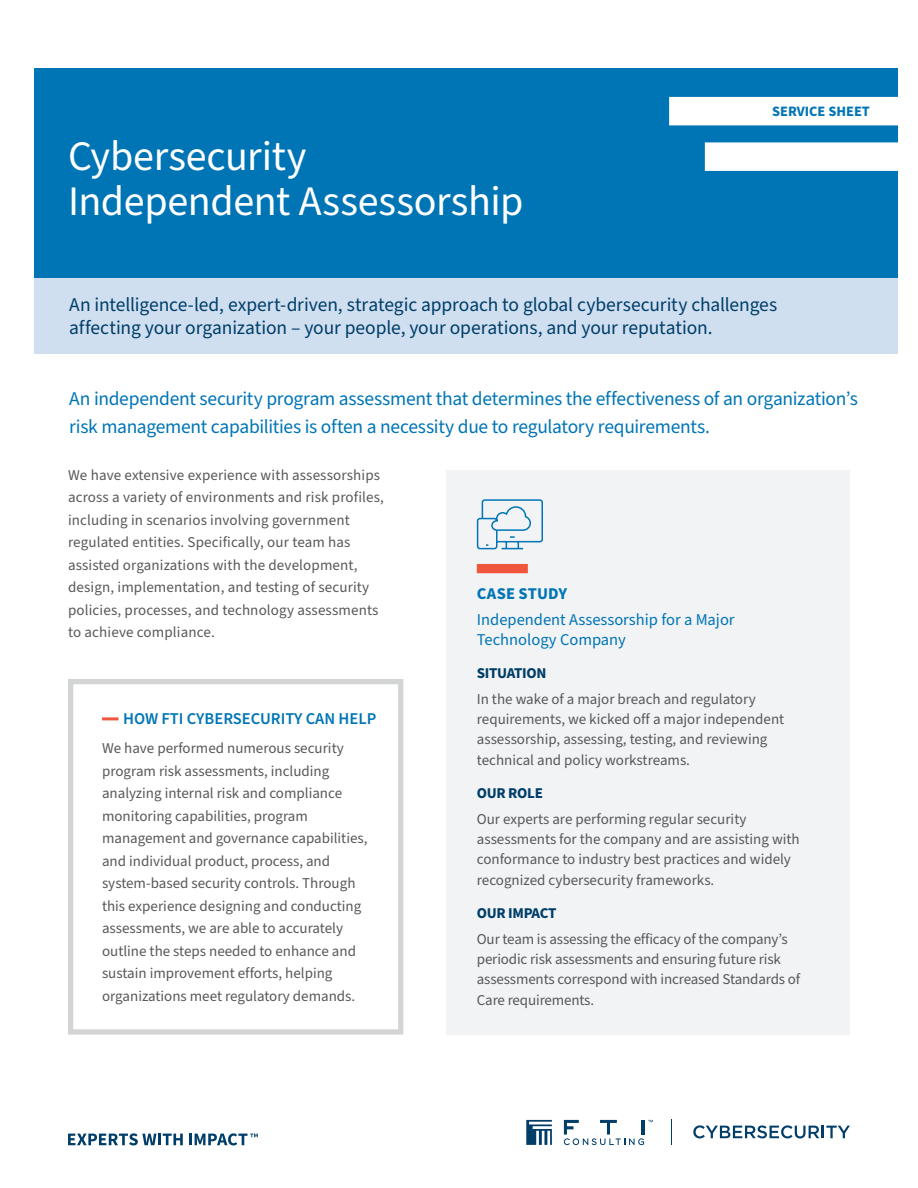
<style>
.page{position:relative;width:918px;height:1188px;background:#fff}
.page>*{position:absolute;margin:0;border:0;box-sizing:border-box;transform-origin:0 0}
.Headline-NoPhoto{font:42px/45px "Source Sans Pro";letter-spacing:-.01em;color:#fff}
.Intro{font:19.5px/28.5px "Source Sans Pro";letter-spacing:-.015em;color:#0075b6}
.Subtitle{font:19.5px/23.4px "Source Sans Pro";letter-spacing:-.005em;color:#003e69}
.Subhead_L2{font:16.5px/19.5px "Source Sans Pro";color:#0075b6}
.Accent_Line_SubHeade{font:600 16.5px "Source Sans Pro";color:#0075b6}
.CS_Label{font:700 16.5px "Source Sans Pro";letter-spacing:.005em;color:#0075b6}
.Body_Copy{font:15px/22.5px "Source Sans Pro";color:#57585a}
.Body_Copy-2{font:700 15px "Source Sans Pro";letter-spacing:-.02em;color:#003e69}
.Subhead_L2-2{font:700 15px "Source Sans Pro";letter-spacing:-.02em;color:#003e69}
.Label-White{font:700 14.4px "Source Sans Pro";color:#0075b6}
</style>
<div class="page">
<svg style="left:68px;top:1133px;width:115px;height:12px"></svg>
<svg style="left:189px;top:1133px;width:69px;height:12px"></svg>
<svg style="left:526px;top:1120px;width:26px;height:25px"></svg>
<svg style="left:564px;top:1120px;width:89px;height:25px"></svg>
<svg style="left:671px;top:1120px;width:1px;height:25px"></svg>
<svg style="left:693px;top:1125px;width:157px;height:13px"></svg>
<div style="left:34px;top:68px;width:864px;height:211px;background:#0075b6"></div>
<div style="left:34px;top:279px;width:864px;height:75px;background:#d0dff0"></div>
<div style="left:669px;top:97px;width:229px;height:28px;background:#fff"></div>
<div style="left:705px;top:142px;width:193px;height:29px;background:#fff"></div>
<div style="left:68px;top:679px;width:335px;height:356px;border:5px solid #d3d4d4"></div>
<svg style="left:102px;top:717px;width:17px;height:3px"></svg>
<div style="left:447px;top:470px;width:403px;height:565px;background:#f2f3f4"></div>
<svg style="left:477px;top:564px;width:51px;height:9px"></svg>
<svg style="left:476px;top:499px;width:67px;height:51px"></svg>
<p class="Headline-NoPhoto" style="left:68px;top:135px;width:457px">Cybersecurity<br>Independent Assessorship</p>
<p class="Label-White" style="left:772px;top:101px;width:99px">SERVICE SHEET</p>
<p class="Subtitle" style="left:69px;top:293px;width:709px">An intelligence-led, expert-driven, strategic approach to global cybersecurity challenges affecting your organization – your people, your operations, and your reputation.</p>
<p class="Intro" style="left:69px;top:385px;width:790px">An independent security program assessment that determines the effectiveness of an organization’s risk management capabilities is often a necessity due to regulatory requirements.</p>
<p class="Body_Copy" style="left:68px;top:464px;width:318px">We have extensive experience with assessorships across a variety of environments and risk profiles, including in scenarios involving government regulated entities. Specifically, our team has assisted organizations with the development, design, implementation, and testing of security policies, processes, and technology assessments to achieve compliance.</p>
<p class="Accent_Line_SubHeade" style="left:123px;top:707px;width:255px">HOW FTI CYBERSECURITY CAN HELP</p>
<p class="Body_Copy" style="left:102px;top:737px;width:267px">We have performed numerous security program risk assessments, including analyzing internal risk and compliance monitoring capabilities, program management and governance capabilities, and individual product, process, and system-based security controls. Through this experience designing and conducting assessments, we are able to accurately outline the steps needed to enhance and sustain improvement efforts, helping organizations meet regulatory demands.</p>
<p class="CS_Label" style="left:477px;top:582px;width:92px">CASE STUDY</p>
<p class="Subhead_L2" style="left:477px;top:610px;width:259px">Independent Assessorship for a Major<br>Technology Company</p>
<p class="Subhead_L2-2" style="left:477px;top:663px;width:71px">SITUATION</p>
<p class="Body_Copy" style="left:477px;top:689px;width:309px;line-height:20.2px">In the wake of a major breach and regulatory requirements, we kicked off a major independent assessorship, assessing, testing, and reviewing technical and policy workstreams.</p>
<p class="Body_Copy-2" style="left:477px;top:783px;width:68px">OUR ROLE</p>
<p class="Body_Copy" style="left:477px;top:809px;width:324px;line-height:20.2px">Our experts are performing regular security assessments for the company and are assisting with conformance to industry best practices and widely recognized cybersecurity frameworks.</p>
<p class="Body_Copy-2" style="left:477px;top:903px;width:81px">OUR IMPACT</p>
<p class="Body_Copy" style="left:477px;top:929px;width:325px;line-height:20.2px">Our team is assessing the efficacy of the company’s periodic risk assessments and ensuring future risk assessments correspond with increased Standards of Care requirements.</p>
</div>
